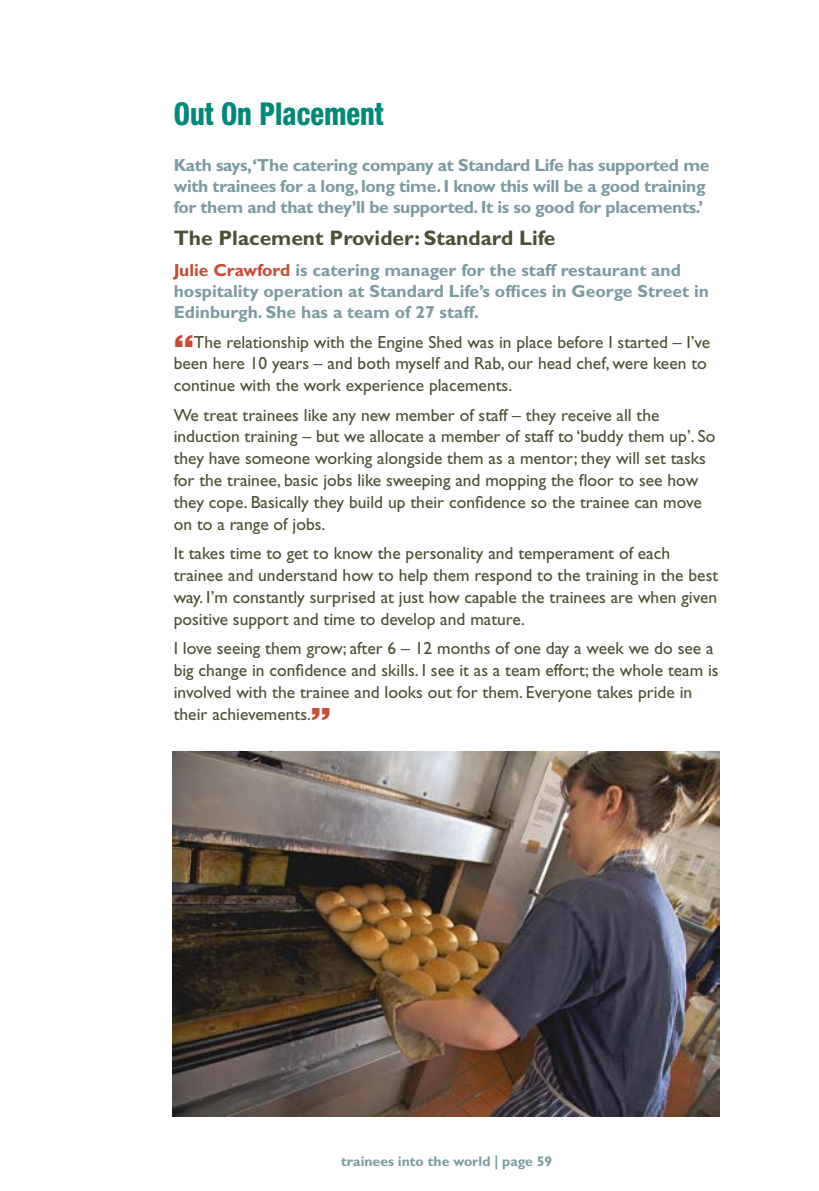
<style>
.page{position:relative;width:819px;height:1191px;background:#fff}
.page>*{position:absolute;margin:0;border:0;box-sizing:border-box;transform-origin:0 0}
.t1{font:800 condensed 31.5px "Helvetica Neue LT";color:#008879;scale:.9 1}
.t2{font:700 21px "Gill Sans";color:#4f4f36}
.t3{font:17.5px/21.9px "Gill Sans";color:#4f4f36}
.t4{font:700 17.5px/21px "Gill Sans";letter-spacing:-.02em;color:#7b9ba1}
.t5{font:700 17.5px/21px "Gill Sans";color:#7b9ba1}
.t6{font:700 14px "Gill Sans";color:#7b9ba1}
.s1{color:#c84b34}
.s2{font-family:"Helvetica Neue LT";font-weight:900;font-stretch:expanded;font-size:28px;color:#c84b34}
</style>
<div class="page">
<img style="left:172px;top:752px;width:547px;height:364px">
<h1 class="t1" style="left:174px;top:94px;width:235px">Out On Placement</h1>
<p class="t4" style="left:174px;top:154px;width:537px">Kath says,‘The catering company at Standard Life has supported me with trainees for a long, long time. I know this will be a good training for them and that they’ll be supported. It is so good for placements.’</p>
<p class="t2" style="left:174px;top:226px;width:383px">The Placement Provider: Standard Life</p>
<p class="t5" style="left:174px;top:260px;width:536px"><span class="s1">Julie Crawford</span> is catering manager for the staff restaurant and hospitality operation at Standard Life’s offices in George Street in<br>Edinburgh. She has a team of 27 staff.</p>
<p class="t3" style="left:174px;top:331px;width:538px"><span class="s2">“</span>The relationship with the Engine Shed was in place before I started – I’ve been here 10 years – and both myself and Rab, our head chef, were keen to continue with the work experience placements.</p>
<p class="t3" style="left:174px;top:404px;width:543px">We treat trainees like any new member of staff – they receive all the induction training – but we allocate a member of staff to ‘buddy them up’. So they have someone working alongside them as a mentor; they will set tasks for the trainee, basic jobs like sweeping and mopping the floor to see how they cope. Basically they build up their confidence so the trainee can move on to a range of jobs.</p>
<p class="t3" style="left:174px;top:542px;width:546px">It takes time to get to know the personality and temperament of each trainee and understand how to help them respond to the training in the best way. I’m constantly surprised at just how capable the trainees are when given positive support and time to develop and mature.</p>
<p class="t3" style="left:174px;top:637px;width:546px">I love seeing them grow; after 6 – 12 months of one day a week we do see a big change in confidence and skills. I see it as a team effort; the whole team is involved with the trainee and looks out for them. Everyone takes pride in their achievements.<span class="s2">”</span></p>
<p class="t6" style="left:341px;top:1152px;width:212px">trainees into the world | page 59</p>
</div>
